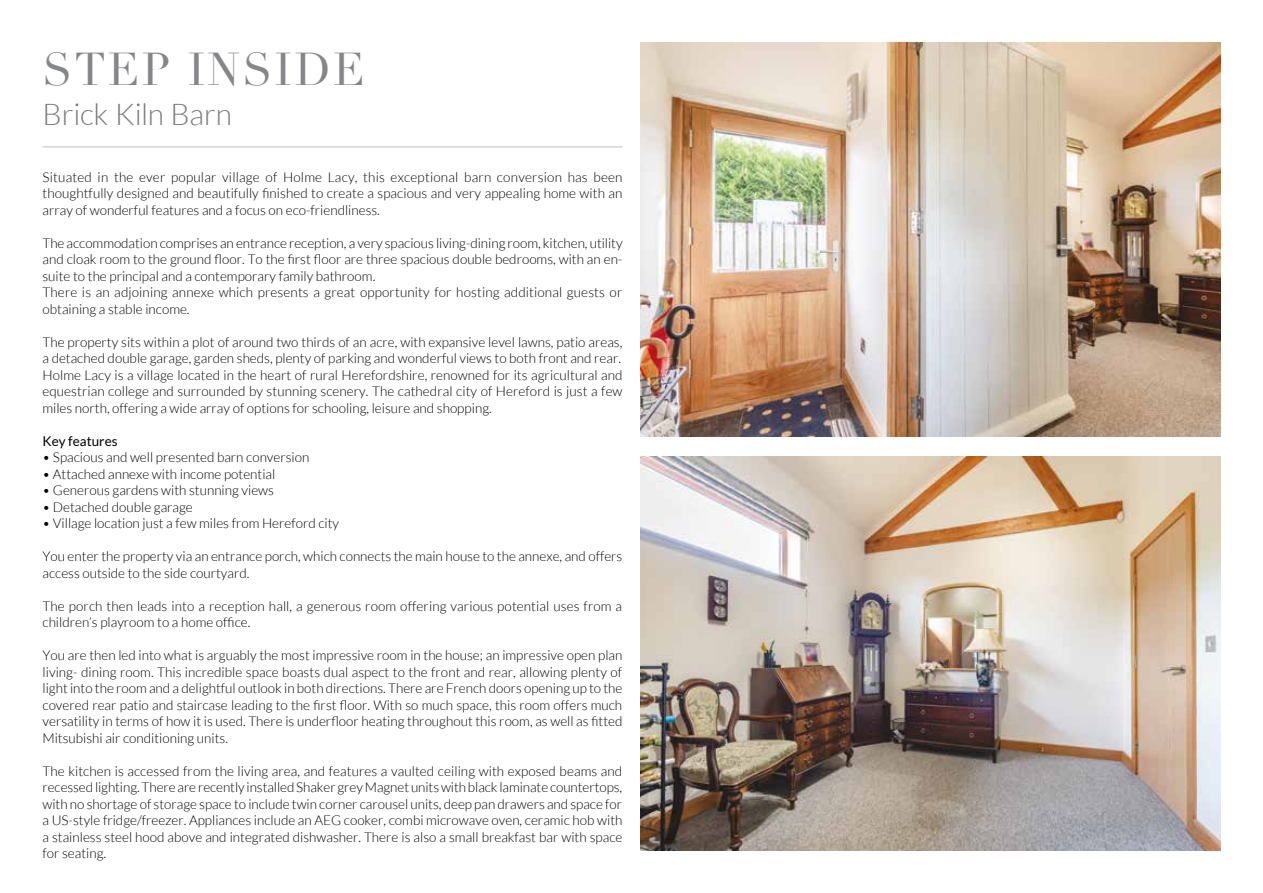
<style>
.page{position:relative;width:1263px;height:893px;background:#fff}
.page>*{position:absolute;margin:0;border:0;box-sizing:border-box;transform-origin:0 0}
.t1{font:45px "Didot";letter-spacing:.05em;color:#858689}
.t2{font:300 30px "Lato";letter-spacing:-.005em;color:#7c7b7b}
.t3{font:300 13.5px/16.5px "Lato";color:#000;text-align:justify}
.t4{font:13.5px "Lato";color:#000}
</style>
<div class="page">
<img style="left:640px;top:43px;width:580px;height:394px">
<img style="left:640px;top:456px;width:580px;height:394px">
<hr style="left:43px;top:147px;width:579px;height:1px;background:#bebebe">
<h1 class="t1" style="left:43px;top:42px;width:324px">STEP INSIDE</h1>
<h2 class="t2" style="left:43px;top:99px;width:191px">Brick Kiln Barn</h2>
<p class="t3" style="left:43px;top:169px;width:581px">Situated in the ever popular village of Holme Lacy, this exceptional barn conversion has been thoughtfully designed and beautifully finished to create a spacious and very appealing home with an array of wonderful features and a focus on eco-friendliness.</p>
<p class="t3" style="left:43px;top:235px;width:582px;text-align:left">The accommodation comprises an entrance reception, a very spacious living-dining room, kitchen, utility and cloak room to the ground floor. To the first floor are three spacious double bedrooms, with an en&shy;suite to the principal and a contemporary family bathroom.<br>There is an adjoining annexe which presents a great opportunity for hosting additional guests or obtaining a stable income.</p>
<p class="t3" style="left:43px;top:334px;width:582px">The property sits within a plot of around two thirds of an acre, with expansive level lawns, patio areas, a detached double garage, garden sheds, plenty of parking and wonderful views to both front and rear.<br>Holme Lacy is a village located in the heart of rural Herefordshire, renowned for its agricultural and equestrian college and surrounded by stunning scenery. The cathedral city of Hereford is just a few miles north, offering a wide array of options for schooling, leisure and shopping.</p>
<p class="t4" style="left:43px;top:433px;width:77px">Key features</p>
<p class="t3" style="left:43px;top:449px;width:268px">• Spacious and well presented barn conversion</p>
<p class="t3" style="left:43px;top:466px;width:234px">• Attached annexe with income potential</p>
<p class="t3" style="left:43px;top:482px;width:233px">• Generous gardens with stunning views</p>
<p class="t3" style="left:43px;top:499px;width:152px">• Detached double garage</p>
<p class="t3" style="left:43px;top:515px;width:298px">• Village location just a few miles from Hereford city</p>
<p class="t3" style="left:43px;top:548px;width:581px">You enter the property via an entrance porch, which connects the main house to the annexe, and offers access outside to the side courtyard.</p>
<p class="t3" style="left:43px;top:598px;width:581px">The porch then leads into a reception hall, a generous room offering various potential uses from a children’s playroom to a home office.</p>
<p class="t3" style="left:43px;top:647px;width:581px">You are then led into what is arguably the most impressive room in the house; an impressive open plan living- dining room. This incredible space boasts dual aspect to the front and rear, allowing plenty of light into the room and a delightful outlook in both directions. There are French doors opening up to the covered rear patio and staircase leading to the first floor. With so much space, this room offers much versatility in terms of how it is used. There is underfloor heating throughout this room, as well as fitted Mitsubishi air conditioning units.</p>
<p class="t3" style="left:43px;top:763px;width:581px">The kitchen is accessed from the living area, and features a vaulted ceiling with exposed beams and recessed lighting. There are recently installed Shaker grey Magnet units with black laminate countertops, with no shortage of storage space to include twin corner carousel units, deep pan drawers and space for a US-style fridge/freezer. Appliances include an AEG cooker, combi microwave oven, ceramic hob with a stainless steel hood above and integrated dishwasher. There is also a small breakfast bar with space for seating.</p>
</div>
